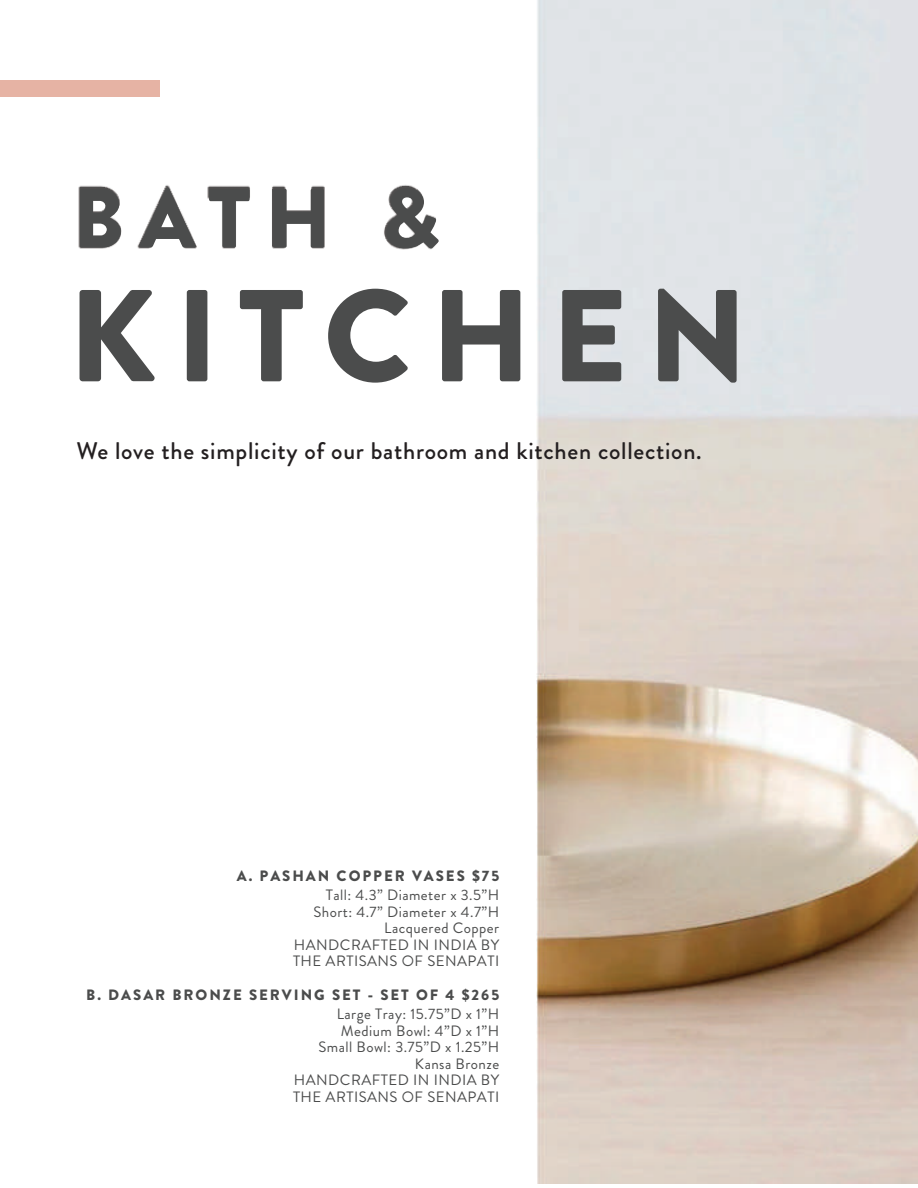
<style>
.page{position:relative;width:918px;height:1188px;background:#fff}
.page>*{position:absolute;margin:0;border:0;box-sizing:border-box;transform-origin:0 0}
.t1{font:900 130.5px "Brandon Grotesque";letter-spacing:.15em;color:#4b4c4c}
.t2{font:900 84px "Brandon Grotesque";color:#4b4c4c}
.t3{font:500 24px "Brandon Grotesque";letter-spacing:.03em;color:#231f20}
.t4{font:15px/16.5px "Brandon Grotesque";letter-spacing:.03em;color:#4b4c4c;text-align:right}
.t5{font:900 15px "Brandon Grotesque";letter-spacing:.13em;color:#4b4c4c}
</style>
<div class="page">
<img style="left:536px;top:0;width:382px;height:1184px">
<img style="left:78px;top:185px;width:361px;height:65px">
<div style="left:0;top:81px;width:160px;height:16px;background:#e6b3a4"></div>
<h2 class="t2" style="left:73px;top:159px;width:368px">BATH &amp;</h2>
<h1 class="t1" style="left:68px;top:244px;width:681px">KITCHEN</h1>
<h3 class="t3" style="left:76px;top:434px;width:627px">We love the simplicity of our bathroom and kitchen collection.</h3>
<p class="t5" style="left:237px;top:865px;width:264px">A. PASHAN COPPER VASES $75</p>
<p class="t4" style="left:293px;top:887px;width:208px">Tall: 4.3” Diameter x 3.5”H<br>Short: 4.7” Diameter x 4.7”H<br>Lacquered Copper<br>HANDCRAFTED IN INDIA BY<br>THE ARTISANS OF SENAPATI</p>
<p class="t5" style="left:86px;top:984px;width:414px">B. DASAR BRONZE SERVING SET - SET OF 4 $265</p>
<p class="t4" style="left:293px;top:1006px;width:208px">Large Tray: 15.75”D x 1”H<br>Medium Bowl: 4”D x 1”H<br>Small Bowl: 3.75”D x 1.25”H<br>Kansa Bronze<br>HANDCRAFTED IN INDIA BY<br>THE ARTISANS OF SENAPATI</p>
</div>
